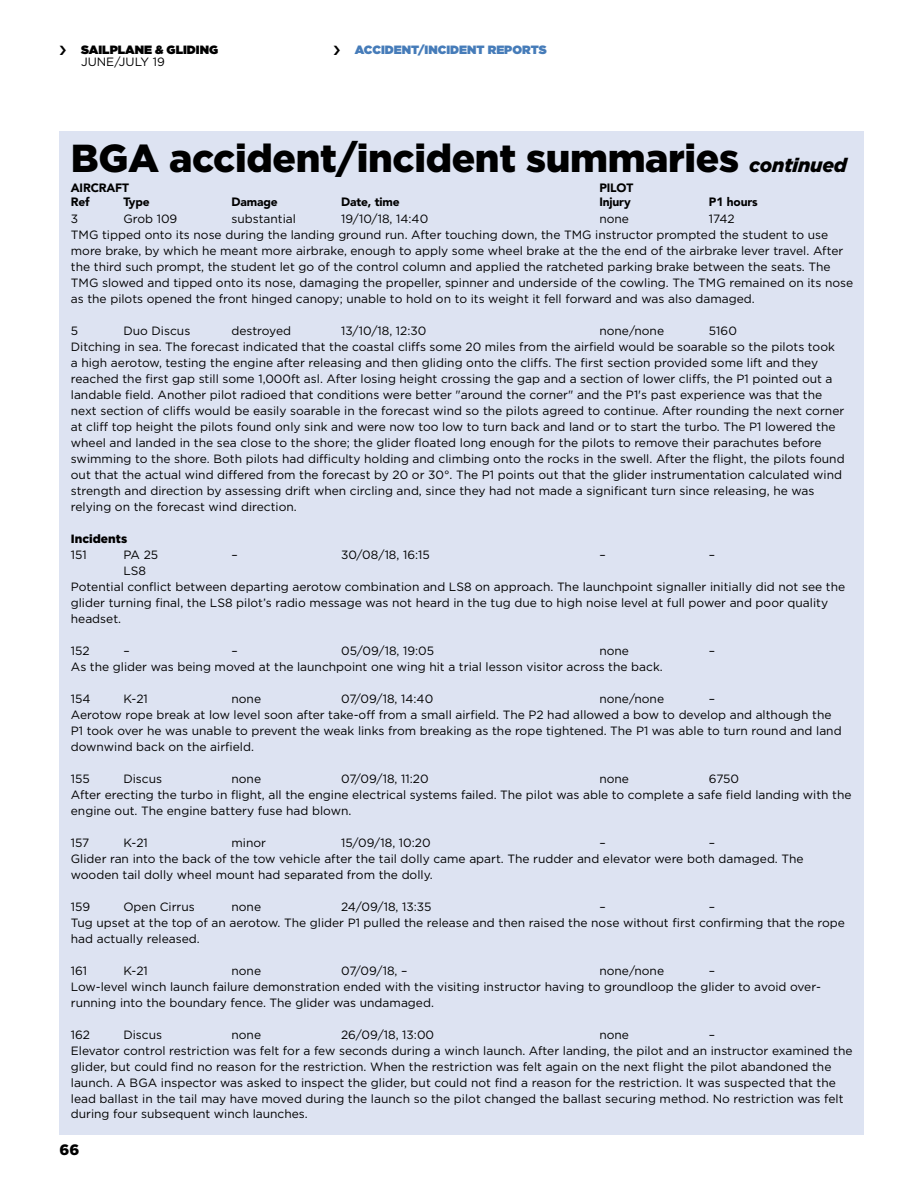
<style>
.page{position:relative;width:915px;height:1191px;background:#fff}
.page>*{position:absolute;margin:0;border:0;box-sizing:border-box;transform-origin:0 0}
.t1{font:900 39px "Gotham";letter-spacing:-.01em;color:#000}
.t2{font:900 15px "Gotham";color:#000}
.t3{font:12px/16px "Gotham";color:#000}
.t4{font:900 12px "Avenir";letter-spacing:-.01em;color:#000}
.t5{font:900 12px "Gotham";color:#467cb9}
.t6{font:900 12px "Gotham";color:#000}
.t7{font:900 12px "Gotham";color:#000}
.s1{font-style:italic;font-size:19.5px}
</style>
<div class="page">
<div style="left:60px;top:131px;width:803px;height:1003px;background:#dde3f2"></div>
<p class="t6" style="left:81px;top:42px;width:138px">SAILPLANE &amp; GLIDING</p>
<p class="t3" style="left:81px;top:53px;width:85px">JUNE/JULY 19</p>
<p class="t5" style="left:355px;top:42px;width:193px">ACCIDENT/INCIDENT REPORTS</p>
<h1 class="t1" style="left:71px;top:135px;width:777px">BGA accident/incident summaries <span class="s1">continued</span></h1>
<p class="t4" style="left:71px;top:181px;width:60px">AIRCRAFT</p>
<p class="t4" style="left:599px;top:181px;width:35px">PILOT</p>
<p class="t4" style="left:71px;top:194px;width:20px">Ref</p>
<p class="t4" style="left:123px;top:194px;width:28px">Type</p>
<p class="t4" style="left:231px;top:194px;width:48px">Damage</p>
<p class="t4" style="left:341px;top:194px;width:60px">Date, time</p>
<p class="t4" style="left:599px;top:194px;width:33px">Injury</p>
<p class="t4" style="left:708px;top:194px;width:50px">P1 hours</p>
<p class="t3" style="left:71px;top:210px;width:9px">3</p>
<p class="t3" style="left:123px;top:210px;width:55px">Grob 109</p>
<p class="t3" style="left:231px;top:210px;width:66px">substantial</p>
<p class="t3" style="left:341px;top:210px;width:89px">19/10/18, 14:40</p>
<p class="t3" style="left:599px;top:210px;width:31px">none</p>
<p class="t3" style="left:71px;top:210px;width:783px;text-indent:638px">1742<br>TMG tipped onto its nose during the landing ground run. After touching down, the TMG instructor prompted the student to use more brake, by which he meant more airbrake, enough to apply some wheel brake at the the end of the airbrake lever travel. After the third such prompt, the student let go of the control column and applied the ratcheted parking brake between the seats. The TMG slowed and tipped onto its nose, damaging the propeller, spinner and underside of the cowling. The TMG remained on its nose as the pilots opened the front hinged canopy; unable to hold on to its weight it fell forward and was also damaged.</p>
<p class="t3" style="left:71px;top:322px;width:9px">5</p>
<p class="t3" style="left:123px;top:322px;width:68px">Duo Discus</p>
<p class="t3" style="left:231px;top:322px;width:61px">destroyed</p>
<p class="t3" style="left:341px;top:322px;width:87px">13/10/18, 12:30</p>
<p class="t3" style="left:599px;top:322px;width:66px">none/none</p>
<p class="t3" style="left:71px;top:322px;width:775px;text-indent:638px">5160<br>Ditching in sea. The forecast indicated that the coastal cliffs some 20 miles from the airfield would be soarable so the pilots took a high aerotow, testing the engine after releasing and then gliding onto the cliffs. The first section provided some lift and they reached the first gap still some 1,000ft asl. After losing height crossing the gap and a section of lower cliffs, the P1 pointed out a landable field. Another pilot radioed that conditions were better "around the corner" and the P1's past experience was that the next section of cliffs would be easily soarable in the forecast wind so the pilots agreed to continue. After rounding the next corner at cliff top height the pilots found only sink and were now too low to turn back and land or to start the turbo. The P1 lowered the wheel and landed in the sea close to the shore; the glider floated long enough for the pilots to remove their parachutes before swimming to the shore. Both pilots had difficulty holding and climbing onto the rocks in the swell. After the flight, the pilots found out that the actual wind differed from the forecast by 20 or 30°. The P1 points out that the glider instrumentation calculated wind strength and direction by assessing drift when circling and, since they had not made a significant turn since releasing, he was relying on the forecast wind direction.</p>
<p class="t7" style="left:71px;top:531px;width:58px">Incidents</p>
<p class="t3" style="left:71px;top:546px;width:17px">151</p>
<p class="t3" style="left:123px;top:546px;width:36px">PA 25</p>
<p class="t3" style="left:231px;top:546px;width:8px">–</p>
<p class="t3" style="left:341px;top:546px;width:90px">30/08/18, 16:15</p>
<p class="t3" style="left:599px;top:546px;width:8px">–</p>
<p class="t3" style="left:708px;top:546px;width:8px">–</p>
<p class="t3" style="left:71px;top:562px;width:775px;text-indent:52px">LS8<br>Potential conflict between departing aerotow combination and LS8 on approach. The launchpoint signaller initially did not see the glider turning final, the LS8 pilot’s radio message was not heard in the tug due to high noise level at full power and poor quality headset.</p>
<p class="t3" style="left:71px;top:642px;width:20px">152</p>
<p class="t3" style="left:123px;top:642px;width:8px">–</p>
<p class="t3" style="left:231px;top:642px;width:8px">–</p>
<p class="t3" style="left:341px;top:642px;width:95px">05/09/18, 19:05</p>
<p class="t3" style="left:599px;top:642px;width:31px">none</p>
<p class="t3" style="left:708px;top:642px;width:8px">–</p>
<p class="t3" style="left:71px;top:658px;width:593px">As the glider was being moved at the launchpoint one wing hit a trial lesson visitor across the back.</p>
<p class="t3" style="left:71px;top:690px;width:21px">154</p>
<p class="t3" style="left:123px;top:690px;width:26px">K-21</p>
<p class="t3" style="left:231px;top:690px;width:31px">none</p>
<p class="t3" style="left:341px;top:690px;width:94px">07/09/18, 14:40</p>
<p class="t3" style="left:599px;top:690px;width:66px">none/none</p>
<p class="t3" style="left:71px;top:690px;width:772px;text-indent:638px">–<br>Aerotow rope break at low level soon after take-off from a small airfield. The P2 had allowed a bow to develop and although the P1 took over he was unable to prevent the weak links from breaking as the rope tightened. The P1 was able to turn round and land downwind back on the airfield.</p>
<p class="t3" style="left:71px;top:770px;width:20px">155</p>
<p class="t3" style="left:123px;top:770px;width:40px">Discus</p>
<p class="t3" style="left:231px;top:770px;width:31px">none</p>
<p class="t3" style="left:341px;top:770px;width:89px">07/09/18, 11:20</p>
<p class="t3" style="left:599px;top:770px;width:31px">none</p>
<p class="t3" style="left:71px;top:770px;width:782px;text-indent:638px">6750<br>After erecting the turbo in flight, all the engine electrical systems failed. The pilot was able to complete a safe field landing with the engine out. The engine battery fuse had blown.</p>
<p class="t3" style="left:71px;top:834px;width:20px">157</p>
<p class="t3" style="left:123px;top:834px;width:26px">K-21</p>
<p class="t3" style="left:231px;top:834px;width:36px">minor</p>
<p class="t3" style="left:341px;top:834px;width:91px">15/09/18, 10:20</p>
<p class="t3" style="left:599px;top:834px;width:8px">–</p>
<p class="t3" style="left:71px;top:834px;width:734px;text-indent:638px">–<br>Glider ran into the back of the tow vehicle after the tail dolly came apart. The rudder and elevator were both damaged. The wooden tail dolly wheel mount had separated from the dolly.</p>
<p class="t3" style="left:71px;top:898px;width:21px">159</p>
<p class="t3" style="left:123px;top:898px;width:73px">Open Cirrus</p>
<p class="t3" style="left:231px;top:898px;width:31px">none</p>
<p class="t3" style="left:341px;top:898px;width:92px">24/09/18, 13:35</p>
<p class="t3" style="left:599px;top:898px;width:8px">–</p>
<p class="t3" style="left:71px;top:898px;width:775px;text-indent:638px">–<br>Tug upset at the top of an aerotow. The glider P1 pulled the release and then raised the nose without first confirming that the rope had actually released.</p>
<p class="t3" style="left:71px;top:962px;width:18px">161</p>
<p class="t3" style="left:123px;top:962px;width:26px">K-21</p>
<p class="t3" style="left:231px;top:962px;width:31px">none</p>
<p class="t3" style="left:341px;top:962px;width:68px">07/09/18, –</p>
<p class="t3" style="left:599px;top:962px;width:66px">none/none</p>
<p class="t3" style="left:71px;top:962px;width:751px;text-indent:638px">–<br>Low-level winch launch failure demonstration ended with the visiting instructor having to groundloop the glider to avoid over&shy;running into the boundary fence. The glider was undamaged.</p>
<p class="t3" style="left:71px;top:1026px;width:21px">162</p>
<p class="t3" style="left:123px;top:1026px;width:40px">Discus</p>
<p class="t3" style="left:231px;top:1026px;width:31px">none</p>
<p class="t3" style="left:341px;top:1026px;width:95px">26/09/18, 13:00</p>
<p class="t3" style="left:599px;top:1026px;width:31px">none</p>
<p class="t3" style="left:71px;top:1026px;width:782px;text-indent:638px">–<br>Elevator control restriction was felt for a few seconds during a winch launch. After landing, the pilot and an instructor examined the glider, but could find no reason for the restriction. When the restriction was felt again on the next flight the pilot abandoned the launch. A BGA inspector was asked to inspect the glider, but could not find a reason for the restriction. It was suspected that the lead ballast in the tail may have moved during the launch so the pilot changed the ballast securing method. No restriction was felt during four subsequent winch launches.</p>
<p class="t2" style="left:60px;top:1141px;width:21px">66</p>
</div>
